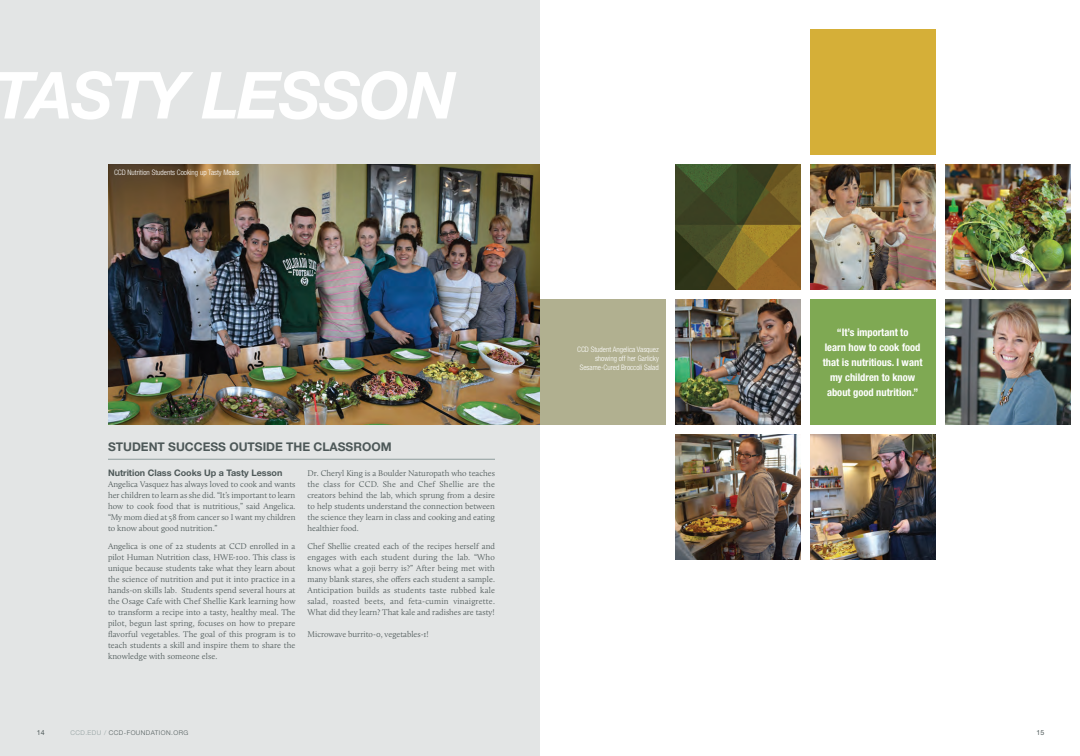
<style>
.page{position:relative;width:1080px;height:756px;background:#fff}
.page>*{position:absolute;margin:0;border:0;box-sizing:border-box;transform-origin:0 0}
.t1{font:italic 700 65px "Helvetica Neue";letter-spacing:-.03em;color:#fff}
.Subhead2_new{font:700 12px "Helvetica Neue";color:#4d5858}
.Pull_quote_2{font:700 condensed 10.5px/15px "Helvetica Neue";color:#fff}
.Body_No_Indent_new{font:700 9px "Helvetica Neue";color:#4d5858}
.Body_2_new{font:300 8.5px/11px "Calluna";color:#4d5858;text-align:justify}
.Caption_3{font:300 condensed 7.5px/9px "Helvetica Neue";color:#fff;text-align:right}
.t2{font:7px "Helvetica Neue";color:#4d5858}
.t3{font:300 6.5px "Helvetica Neue";letter-spacing:.07em;color:#4d5858}
.s1{color:#8f9d9d}
</style>
<div class="page">
<div style="left:810px;top:300px;width:125px;height:125px;background:#7fa953"></div>
<img style="left:675px;top:300px;width:125px;height:125px">
<div style="left:810px;top:30px;width:125px;height:125px;background:#d5af38"></div>
<img style="left:810px;top:165px;width:125px;height:125px">
<img style="left:675px;top:165px;width:125px;height:125px">
<img style="left:945px;top:165px;width:125px;height:125px">
<img style="left:675px;top:435px;width:125px;height:125px">
<div style="left:540px;top:300px;width:125px;height:125px;background:#b1b090"></div>
<img style="left:945px;top:300px;width:125px;height:125px">
<img style="left:810px;top:435px;width:125px;height:125px">
<div style="left:0;top:0;width:540px;height:756px;background:#e3e5e5"></div>
<img style="left:108px;top:165px;width:432px;height:260px">
<hr style="left:108px;top:459px;width:387px;height:1px;background:#8f9d9d">
<p class="t1" style="left:-6px;top:55px;width:463px">TASTY LESSON</p>
<p class="Caption_3" style="left:114px;top:168px;width:127px">CCD Nutrition Students Cooking up Tasty Meals</p>
<p class="Subhead2_new" style="left:108px;top:440px;width:285px">STUDENT SUCCESS OUTSIDE THE CLASSROOM</p>
<p class="Body_2_new" style="left:308px;top:467px;width:189px">Dr. Cheryl King is a Boulder Naturopath who teaches the class for CCD. She and Chef Shellie are the creators behind the lab, which sprung from a desire to help students understand the connection between the science they learn in class and cooking and eating healthier food.</p>
<p class="Body_2_new" style="left:308px;top:540px;width:189px">Chef Shellie created each of the recipes herself and engages with each student during the lab. “Who knows what a goji berry is?” After being met with many blank stares, she offers each student a sample.<br>Anticipation builds as students taste rubbed kale salad, roasted beets, and feta-cumin vinaigrette.<br>What did they learn? That kale and radishes are tasty!</p>
<p class="Body_2_new" style="left:308px;top:628px;width:123px">Microwave burrito-0, vegetables-1!</p>
<p class="Body_No_Indent_new" style="left:108px;top:468px;width:176px">Nutrition Class Cooks Up a Tasty Lesson</p>
<p class="Body_2_new" style="left:108px;top:479px;width:189px">Angelica Vasquez has always loved to cook and wants her children to learn as she did. “It’s important to learn how to cook food that is nutritious,” said Angelica.</p>
<p class="Body_2_new" style="left:108px;top:512px;width:189px">“My mom died at 58 from cancer so I want my children to know about good nutrition.”</p>
<p class="Body_2_new" style="left:108px;top:541px;width:189px">Angelica is one of 22 students at CCD enrolled in a pilot Human Nutrition class, HWE-100. This class is unique because students take what they learn about the science of nutrition and put it into practice in a hands-on skills lab. Students spend several hours at the Osage Cafe with Chef Shellie Kark learning how to transform a recipe into a tasty, healthy meal. The pilot, begun last spring, focuses on how to prepare flavorful vegetables. The goal of this program is to teach students a skill and inspire them to share the knowledge with someone else.</p>
<p class="t2" style="left:37px;top:728px;width:9px">14</p>
<p class="t3" style="left:70px;top:728px;width:119px"><span class="s1">CCD.EDU /</span> CCD-FOUNDATION.ORG</p>
<p class="Caption_3" style="left:577px;top:345px;width:83px">CCD Student Angelica Vasquez showing off her Garlicky<br>Sesame-Cured Broccoli Salad</p>
<p class="Pull_quote_2" style="left:837px;top:325px;width:73px">“It’s important to</p>
<p class="Pull_quote_2" style="left:825px;top:340px;width:97px">learn how to cook food</p>
<p class="Pull_quote_2" style="left:823px;top:355px;width:101px">that is nutritious. I want</p>
<p class="Pull_quote_2" style="left:827px;top:370px;width:93px">my children to know about good nutrition.”</p>
<p class="t2" style="left:1036px;top:728px;width:9px">15</p>
</div>
